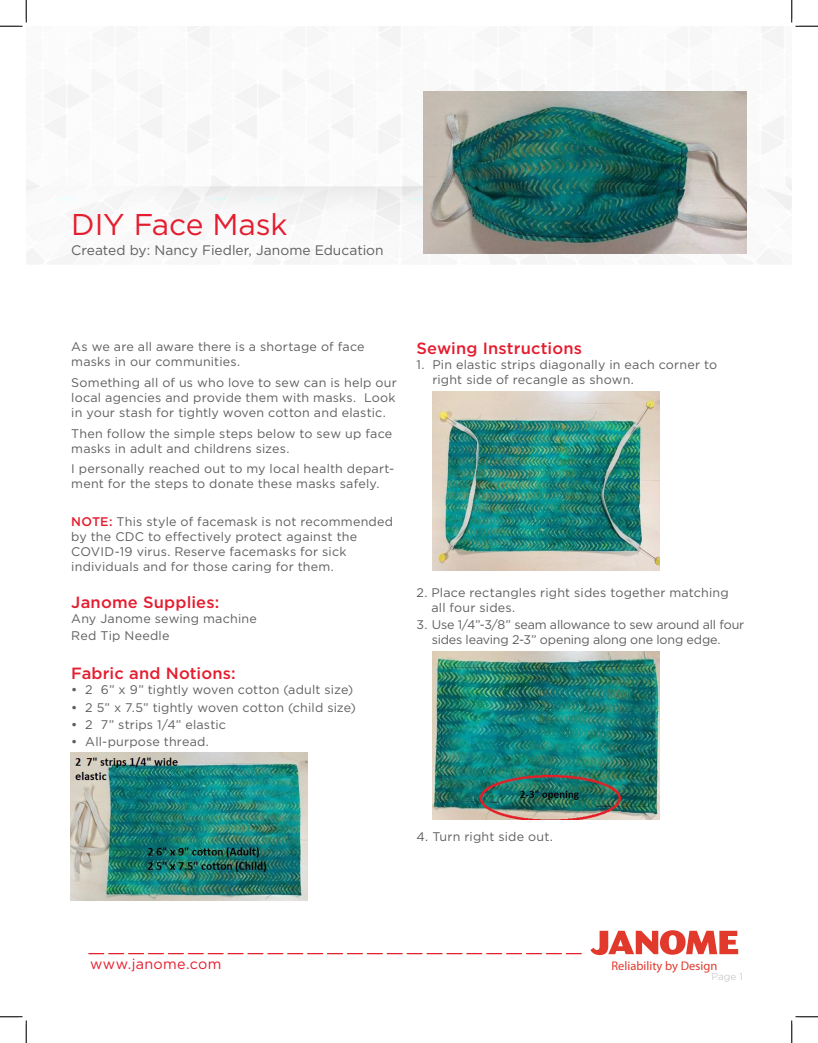
<style>
.page{position:relative;width:818px;height:1043px;background:#fff}
.page>*{position:absolute;margin:0;border:0;box-sizing:border-box;transform-origin:0 0}
.t1{font:30px "Gotham";letter-spacing:-.005em;color:#e41d2f}
.Red_Heading{font:500 16.25px "Gotham";letter-spacing:.01em;color:#e41d2f}
.t2{font:14.38px "Gotham";letter-spacing:.02em;color:#e41d2f}
.t3{font:13.75px "Gotham";letter-spacing:.005em;color:#5f5f62}
.t4{font:12.5px/15px "Gotham";letter-spacing:.015em;color:#5f5f62}
.t5{font:12.5px/15px "Gotham";letter-spacing:-.015em;color:#5f5f62}
.t6{font:12.5px "Myriad Pro";color:#e13a2d}
.t7{font:300 10px "Gotham";color:#babbbe}
.s1{font-weight:500;color:#e41d2f}
.s2{font-weight:500}
</style>
<div class="page">
<svg style="left:69px;top:186px;width:679px;height:55px"></svg>
<svg style="left:590px;top:930px;width:148px;height:25px"></svg>
<svg style="left:89px;top:953px;width:492px;height:1px"></svg>
<img style="left:423px;top:92px;width:323px;height:161px">
<img style="left:71px;top:752px;width:237px;height:148px">
<img style="left:433px;top:391px;width:226px;height:179px">
<img style="left:433px;top:651px;width:226px;height:168px">
<svg style="left:0;top:0;width:27px;height:27px"></svg>
<svg style="left:0;top:1016px;width:27px;height:26px"></svg>
<svg style="left:790px;top:0;width:28px;height:27px"></svg>
<svg style="left:791px;top:1016px;width:27px;height:26px"></svg>
<h1 class="t1" style="left:71px;top:205px;width:218px">DIY Face Mask</h1>
<p class="t3" style="left:71px;top:241px;width:314px">Created by: Nancy Fiedler, Janome Education</p>
<p class="t4" style="left:71px;top:339px;width:295px">As we are all aware there is a shortage of face masks in our communities.</p>
<p class="t4" style="left:71px;top:375px;width:327px;text-align:justify">Something all of us who love to sew can is help our local agencies and provide them with masks. Look in your stash for tightly woven cotton and elastic.</p>
<p class="t4" style="left:71px;top:425px;width:322px">Then follow the simple steps below to sew up face masks in adult and childrens sizes.</p>
<p class="t4" style="left:71px;top:461px;width:324px">I personally reached out to my local health depart&shy;ment for the steps to donate these masks safely.</p>
<p class="t4" style="left:71px;top:514px;width:323px"><span class="s1">NOTE:</span> This style of facemask is not recommended by the CDC to effectively protect against the COVID-19 virus. Reserve facemasks for sick individuals and for those caring for them.</p>
<p class="Red_Heading" style="left:71px;top:591px;width:149px">Janome Supplies:</p>
<p class="t4" style="left:71px;top:611px;width:187px">Any Janome sewing machine</p>
<p class="t4" style="left:71px;top:628px;width:100px">Red Tip Needle</p>
<p class="Red_Heading" style="left:71px;top:663px;width:166px">Fabric and Notions:</p>
<p class="t4" style="left:71px;top:682px;width:283px"><span class="s2">•</span> 2 6” x 9” tightly woven cotton (adult size)</p>
<p class="t4" style="left:71px;top:699px;width:286px"><span class="s2">•</span> 2 5” x 7.5” tightly woven cotton (child size)</p>
<p class="t4" style="left:71px;top:716px;width:156px"><span class="s2">•</span> 2 7” strips 1/4” elastic</p>
<p class="t4" style="left:71px;top:734px;width:139px"><span class="s2">•</span> All-purpose thread.</p>
<p class="Red_Heading" style="left:416px;top:338px;width:167px">Sewing Instructions</p>
<p class="t4" style="left:432px;top:357px;width:286px;text-indent:-16px">1. Pin elastic strips diagonally in each corner to right side of recangle as shown.</p>
<p class="t4" style="left:431px;top:584px;width:299px;text-indent:-15px">2. Place rectangles right sides together matching all four sides.</p>
<p class="t5" style="left:431px;top:617px;width:314px;text-indent:-15px">3. Use 1/4”-3/8” seam allowance to sew around all four sides leaving 2-3” opening along one long edge.</p>
<p class="t4" style="left:416px;top:829px;width:138px">4. Turn right side out.</p>
<p class="t2" style="left:90px;top:955px;width:133px">www.janome.com</p>
<p class="t6" style="left:611px;top:958px;width:107px">Reliability by Design</p>
<p class="t7" style="left:711px;top:969px;width:33px">Page 1</p>
</div>
